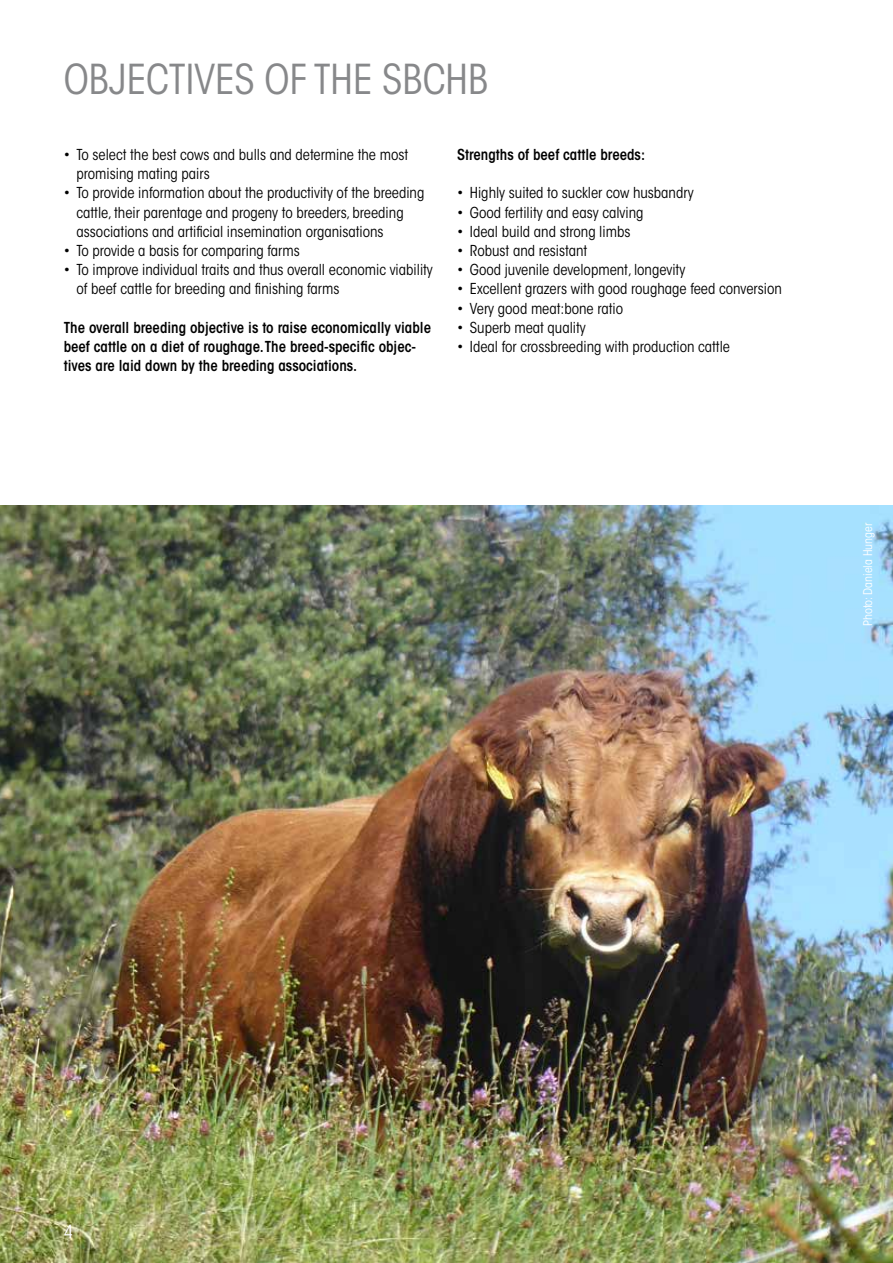
<style>
.page{position:relative;width:893px;height:1263px;background:#fff}
.page>*{position:absolute;margin:0;border:0;box-sizing:border-box;transform-origin:0 0}
.t1{font:condensed 40.95px "ITC Avant Garde Std";color:#87888a}
.t2{font:condensed 18px "ITC Avant Garde Std";color:#fff}
.t3{font:condensed 15px/19.2px "ITC Avant Garde Std";color:#000}
.t4{font:600 condensed 15px/19.2px "ITC Avant Garde Std";color:#000}
.t5{font:condensed 12px "ITC Avant Garde Std";color:#fff}
</style>
<div class="page">
<img style="left:0;top:506px;width:893px;height:757px">
<h1 class="t1" style="left:64px;top:55px;width:426px">OBJECTIVES OF THE SBCHB</h1>
<p class="t3" style="left:77px;top:145px;width:333px;text-indent:-13px">• To select the best cows and bulls and determine the most promising mating pairs</p>
<p class="t3" style="left:77px;top:183px;width:349px;text-indent:-13px">• To provide information about the productivity of the breeding cattle, their parentage and progeny to breeders, breeding associations and artificial insemination organisations</p>
<p class="t3" style="left:64px;top:241px;width:237px">• To provide a basis for comparing farms</p>
<p class="t3" style="left:77px;top:260px;width:358px;text-indent:-13px">• To improve individual traits and thus overall economic viability of beef cattle for breeding and finishing farms</p>
<p class="t4" style="left:64px;top:318px;width:369px">The overall breeding objective is to raise economically viable beef cattle on a diet of roughage.The breed-specific objec&shy;tives are laid down by the breeding associations.</p>
<p class="t4" style="left:457px;top:145px;width:189px">Strengths of beef cattle breeds:</p>
<p class="t3" style="left:457px;top:183px;width:238px">• Highly suited to suckler cow husbandry</p>
<p class="t3" style="left:457px;top:203px;width:188px">• Good fertility and easy calving</p>
<p class="t3" style="left:457px;top:222px;width:175px">• Ideal build and strong limbs</p>
<p class="t3" style="left:457px;top:241px;width:132px">• Robust and resistant</p>
<p class="t3" style="left:457px;top:260px;width:230px">• Good juvenile development, longevity</p>
<p class="t3" style="left:457px;top:279px;width:326px">• Excellent grazers with good roughage feed conversion</p>
<p class="t3" style="left:457px;top:299px;width:168px">• Very good meat:bone ratio</p>
<p class="t3" style="left:457px;top:318px;width:130px">• Superb meat quality</p>
<p class="t3" style="left:457px;top:337px;width:274px">• Ideal for crossbreeding with production cattle</p>
<p class="t5" style="left:860px;top:626px;width:105px;rotate:-90deg">Photo: Daniela Hunger</p>
<p class="t2" style="left:64px;top:1220px;width:11px">4</p>
</div>
